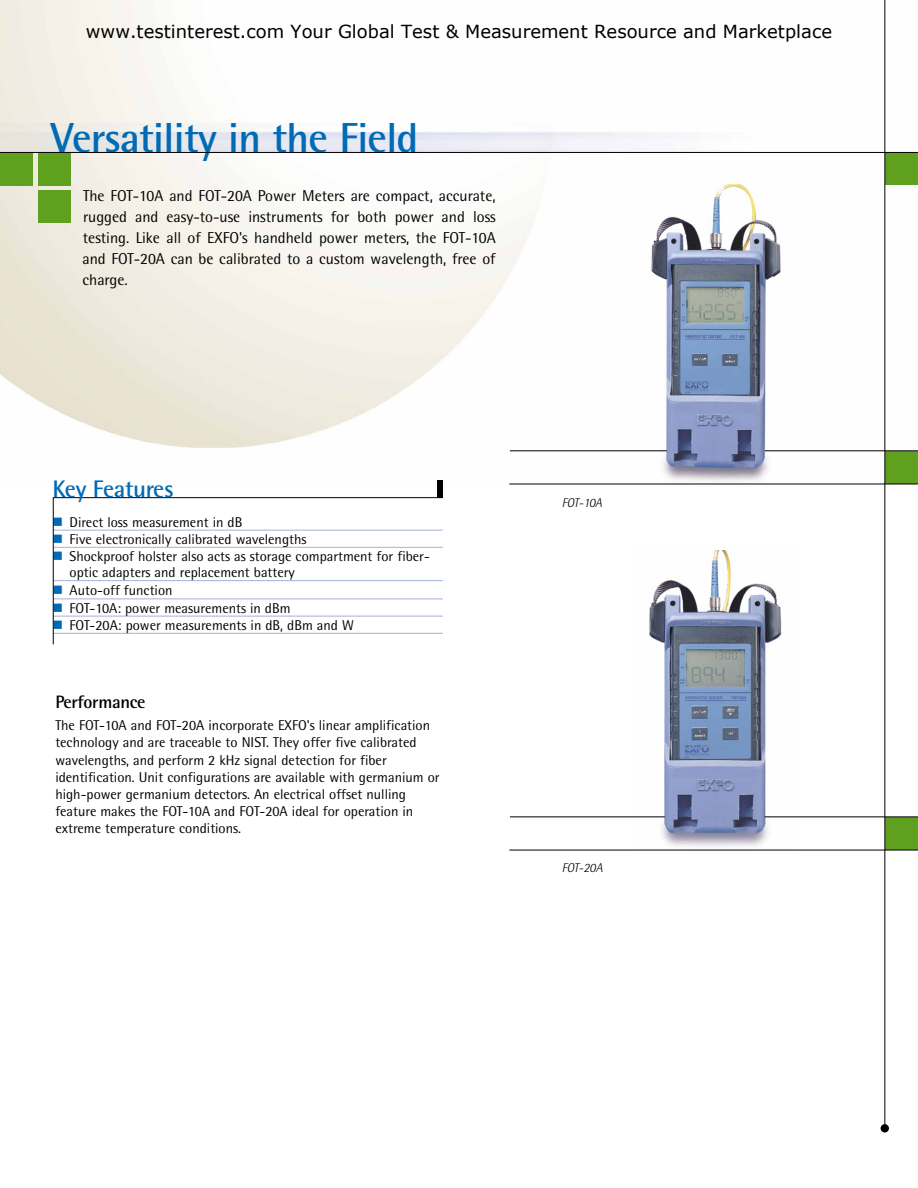
<style>
.page{position:relative;width:918px;height:1188px;background:#fff}
.page>*{position:absolute;margin:0;border:0;box-sizing:border-box;transform-origin:0 0}
.t1{font:700 42px "Rotis Semi Sans";letter-spacing:-.015em;color:#006bb4}
.t2{font:700 24px "Rotis Semi Sans";letter-spacing:-.015em;color:#006bb4}
.t3{font:18px "Verdana";color:#000}
.t4{font:700 18px "Rotis Semi Sans";letter-spacing:-.015em;color:#000}
.t5{font:15.75px/21px "Rotis Semi Sans";color:#000;text-align:justify}
.t6{font:14.25px/17.1px "Rotis Semi Sans";color:#000}
.t7{font:italic 300 12.75px "Rotis Semi Sans";color:#000}
</style>
<div class="page">
<img style="left:0;top:0;width:918px;height:488px">
<div style="left:881px;top:1124px;width:8px;height:9px;background:#000;border-radius:50%"></div>
<div style="left:0;top:153px;width:33px;height:33px;background:#5fa01e"></div>
<div style="left:38px;top:153px;width:33px;height:33px;background:#5fa01e"></div>
<div style="left:38px;top:190px;width:33px;height:33px;background:#5fa01e"></div>
<div style="left:885px;top:451px;width:33px;height:33px;background:#5fa01e"></div>
<div style="left:885px;top:153px;width:33px;height:32px;background:#5fa01e"></div>
<img style="left:627px;top:184px;width:179px;height:304px">
<hr style="left:509px;top:484px;width:409px;height:1px;background:#000">
<hr style="left:510px;top:450px;width:157px;height:1px;background:#000">
<hr style="left:765px;top:450px;width:153px;height:1px;background:#000">
<div style="left:885px;top:817px;width:33px;height:33px;background:#5fa01e"></div>
<img style="left:636px;top:550px;width:160px;height:300px">
<hr style="left:509px;top:850px;width:409px;height:1px;background:#000">
<hr style="left:510px;top:816px;width:155px;height:1px;background:#000">
<hr style="left:765px;top:816px;width:153px;height:1px;background:#000">
<hr style="left:884px;top:0;width:1px;height:1125px;background:#000">
<hr style="left:0;top:152px;width:918px;height:1px;background:#000">
<hr style="left:53px;top:497px;width:389px;height:1px;background:#000">
<div style="left:437px;top:481px;width:5px;height:17px;background:#000"></div>
<hr style="left:53px;top:530px;width:390px;height:1px;background:#a3b2d8">
<hr style="left:53px;top:547px;width:390px;height:1px;background:#a3b2d8">
<hr style="left:53px;top:580px;width:390px;height:1px;background:#a3b2d8">
<hr style="left:53px;top:599px;width:390px;height:1px;background:#a3b2d8">
<hr style="left:53px;top:616px;width:390px;height:1px;background:#a3b2d8">
<hr style="left:53px;top:633px;width:390px;height:1px;background:#a3b2d8">
<hr style="left:53px;top:497px;width:1px;height:147px;background:#000">
<p class="t3" style="left:86px;top:19px;width:748px">www.testinterest.com Your Global Test &amp; Measurement Resource and Marketplace</p>
<h1 class="t1" style="left:51px;top:123px;width:369px">Versatility in the Field</h1>
<p class="t5" style="left:82px;top:187px;width:415px">The FOT-10A and FOT-20A Power Meters are compact, accurate, rugged and easy-to-use instruments for both power and loss testing. Like all of EXFO's handheld power meters, the FOT-10A and FOT-20A can be calibrated to a custom wavelength, free of charge.</p>
<h2 class="t2" style="left:52px;top:481px;width:123px">Key Features</h2>
<p class="t6" style="left:70px;top:515px;width:362px">Direct loss measurement in dB<br>Five electronically calibrated wavelengths<br>Shockproof holster also acts as storage compartment for fiber&shy;optic adapters and replacement battery</p>
<p class="t6" style="left:70px;top:583px;width:286px">Auto-off function<br>FOT-10A: power measurements in dBm<br>FOT-20A: power measurements in dB, dBm and W</p>
<p class="t4" style="left:55px;top:696px;width:92px">Performance</p>
<p class="t6" style="left:55px;top:718px;width:386px">The FOT-10A and FOT-20A incorporate EXFO's linear amplification technology and are traceable to NIST. They offer five calibrated wavelengths, and perform 2 kHz signal detection for fiber identification. Unit configurations are available with germanium or high-power germanium detectors. An electrical offset nulling feature makes the FOT-10A and FOT-20A ideal for operation in extreme temperature conditions.</p>
<p class="t7" style="left:562px;top:498px;width:42px">FOT-10A</p>
<p class="t7" style="left:562px;top:863px;width:42px">FOT-20A</p>
</div>
